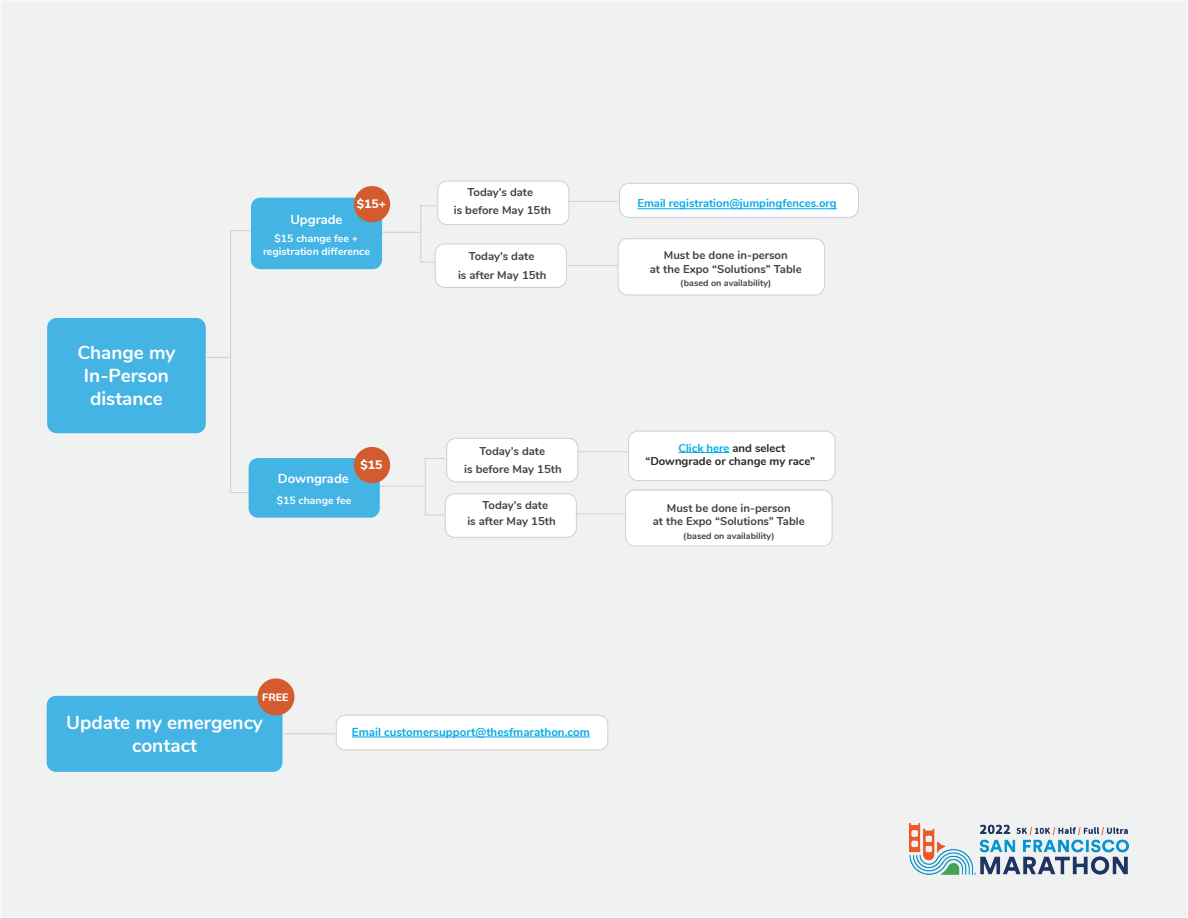
<style>
.page{position:relative;width:1188px;height:918px;background:#f0f1f1}
.page>*{position:absolute;margin:0;border:0;box-sizing:border-box;transform-origin:0 0}
.t1{font:700 19.05px/22.8px "Nunito";color:#fff;text-align:center}
.t2{font:700 18.9px/22.6px "Nunito";color:#fff;text-align:center}
.t3{font:700 13.05px "Nunito";color:#fff}
.t4{font:800 12.15px "Nunito";color:#fff}
.t5{font:700 11.55px "Nunito";color:#00abeb}
.t6{font:700 11.4px/18.1px "Nunito";color:#424243;text-align:center}
.t7{font:700 11.4px/13.6px "Nunito";color:#272525;text-align:center}
.t8{font:700 11.4px "Nunito";color:#00abeb}
.t9{font:800 10.65px "Nunito";color:#fff}
.t10{font:700 10.5px/12.6px "Nunito";color:#fff;text-align:center}
.t11{font:700 9px "Nunito";color:#424243}
.s1{color:#00abeb}
</style>
<div class="page">
<div style="left:425px;top:458px;width:20px;height:57px;border:1px solid #cfd0d2"></div>
<div style="left:447px;top:438px;width:131px;height:44px;background:#fff;border-radius:9px"></div>
<div style="left:446px;top:438px;width:132px;height:44px;border:1px solid #cfd0d2;border-radius:9px"></div>
<div style="left:445px;top:494px;width:131px;height:43px;background:#fff;border-radius:9px"></div>
<div style="left:445px;top:493px;width:132px;height:45px;border:1px solid #cfd0d2;border-radius:9px"></div>
<hr style="left:576px;top:513px;width:58px;height:1px;background:#cfd0d2">
<hr style="left:579px;top:451px;width:58px;height:1px;background:#cfd0d2">
<div style="left:420px;top:205px;width:21px;height:58px;border:1px solid #cfd0d2"></div>
<hr style="left:380px;top:232px;width:41px;height:1px;background:#cfd0d2">
<hr style="left:376px;top:486px;width:47px;height:1px;background:#cfd0d2">
<div style="left:230px;top:230px;width:21px;height:263px;border:1px solid #cfd0d2"></div>
<div style="left:47px;top:318px;width:159px;height:115px;background:#43b4e4;border-radius:9px"></div>
<div style="left:251px;top:198px;width:131px;height:71px;background:#43b4e4;border-radius:9px"></div>
<div style="left:249px;top:458px;width:131px;height:60px;background:#43b4e4;border-radius:9px"></div>
<div style="left:438px;top:181px;width:131px;height:43px;background:#fff;border-radius:9px"></div>
<div style="left:437px;top:181px;width:132px;height:44px;border:1px solid #cfd0d2;border-radius:9px"></div>
<div style="left:435px;top:243px;width:131px;height:44px;background:#fff;border-radius:9px"></div>
<div style="left:435px;top:243px;width:132px;height:45px;border:1px solid #cfd0d2;border-radius:9px"></div>
<div style="left:618px;top:239px;width:207px;height:56px;background:#fff;border-radius:9px"></div>
<div style="left:354px;top:447px;width:36px;height:36px;background:#d35b2e;border-radius:50%"></div>
<div style="left:354px;top:186px;width:36px;height:36px;background:#d35b2e;border-radius:50%"></div>
<hr style="left:568px;top:265px;width:50px;height:1px;background:#cfd0d2">
<div style="left:620px;top:183px;width:238px;height:34px;background:#fff;border-radius:9px"></div>
<div style="left:619px;top:183px;width:240px;height:35px;border:1px solid #cfd0d2;border-radius:9px"></div>
<hr style="left:568px;top:201px;width:50px;height:1px;background:#cfd0d2">
<svg style="left:206px;top:357px;width:24px;height:1px"></svg>
<div style="left:626px;top:491px;width:206px;height:57px;background:#fff;border-radius:9px"></div>
<div style="left:625px;top:489px;width:207px;height:58px;border:1px solid #cfd0d2;border-radius:9px"></div>
<div style="left:629px;top:431px;width:206px;height:50px;background:#fff;border-radius:9px"></div>
<div style="left:628px;top:431px;width:207px;height:50px;border:1px solid #cfd0d2;border-radius:9px"></div>
<hr style="left:678px;top:452px;width:51px;height:1px;background:#00abeb">
<div style="left:618px;top:238px;width:207px;height:57px;border:1px solid #cfd0d2;border-radius:9px"></div>
<div style="left:336px;top:715px;width:272px;height:35px;background:#fff;border-radius:9px"></div>
<div style="left:336px;top:715px;width:272px;height:35px;border:1px solid #cfd0d2;border-radius:9px"></div>
<hr style="left:352px;top:737px;width:238px;height:1px;background:#00abeb">
<div style="left:47px;top:696px;width:235px;height:76px;background:#43b4e4;border-radius:9px"></div>
<hr style="left:284px;top:733px;width:51px;height:1px;background:#cfd0d2">
<div style="left:257px;top:678px;width:37px;height:37px;background:#d35b2e;border-radius:50%"></div>
<hr style="left:637px;top:208px;width:200px;height:1px;background:#00abeb">
<img style="left:909px;top:823px;width:219px;height:52px">
<h2 class="t2" style="left:77px;top:340px;width:100px">Change my<br>In-Person distance</h2>
<p class="t6" style="left:454px;top:182px;width:99px">Today’s date<br>is before May 15th</p>
<p class="t4" style="left:357px;top:195px;width:31px">$15+</p>
<p class="t8" style="left:637px;top:194px;width:201px">Email registration@jumpingfences.org</p>
<p class="t3" style="left:290px;top:210px;width:54px">Upgrade</p>
<p class="t10" style="left:263px;top:232px;width:108px">$15 change fee + registration difference</p>
<p class="t6" style="left:650px;top:248px;width:153px;line-height:13.6px">Must be done in-person<br>at the Expo “Solutions” Table</p>
<p class="t11" style="left:680px;top:276px;width:93px">(based on availability)</p>
<p class="t6" style="left:458px;top:246px;width:90px;line-height:18.9px">Today’s date<br>is after May 15th</p>
<p class="t3" style="left:278px;top:469px;width:72px">Downgrade</p>
<p class="t10" style="left:277px;top:494px;width:76px">$15 change fee</p>
<p class="t4" style="left:360px;top:456px;width:23px">$15</p>
<p class="t9" style="left:262px;top:690px;width:28px">FREE</p>
<p class="t6" style="left:464px;top:441px;width:99px">Today’s date<br>is before May 15th</p>
<p class="t6" style="left:467px;top:497px;width:90px;line-height:15.1px;text-align:left;text-indent:15px">Today’s date is after May 15th</p>
<p class="t7" style="left:645px;top:440px;width:171px"><span class="s1">Click here</span> and select “Downgrade or change my race”</p>
<p class="t6" style="left:653px;top:500px;width:153px;line-height:13.6px">Must be done in-person<br>at the Expo “Solutions” Table</p>
<p class="t11" style="left:683px;top:529px;width:93px">(based on availability)</p>
<h1 class="t1" style="left:66px;top:710px;width:198px">Update my emergency contact</h1>
<p class="t5" style="left:352px;top:724px;width:239px">Email customersupport@thesfmarathon.com</p>
</div>
